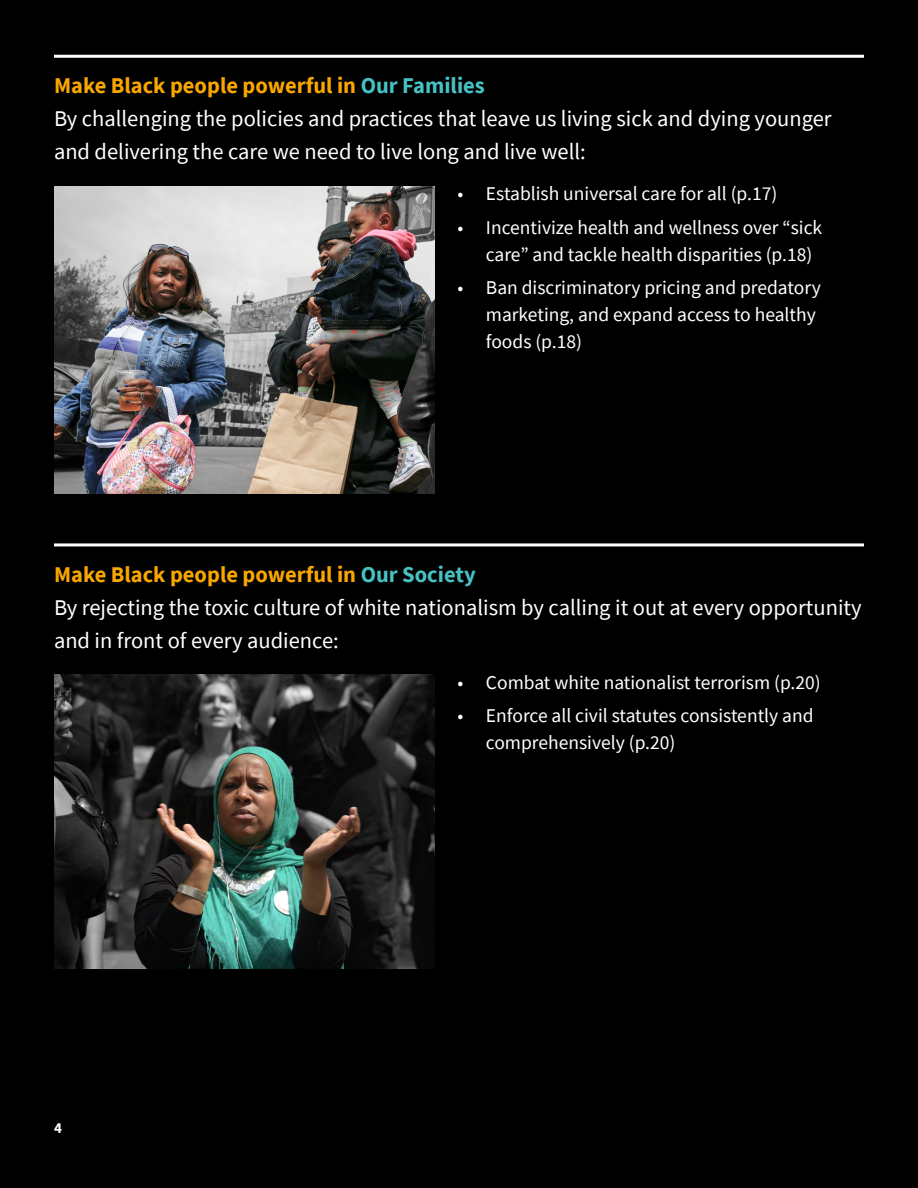
<style>
.page{position:relative;width:918px;height:1188px;background:#000}
.page>*{position:absolute;margin:0;border:0;box-sizing:border-box;transform-origin:0 0}
.t1{font:22.5px/33px "Source Sans Pro";color:#fff}
.t2{font:19.5px/27px "Source Sans Pro";color:#fff}
.t3{font:700 15px "Source Sans Pro";color:#fff}
.s1{font-weight:700;color:#f9a602}
.s2{font-weight:700;color:#47c1c3}
</style>
<div class="page">
<hr style="left:54px;top:55px;width:810px;height:3px;background:#fff">
<hr style="left:54px;top:543px;width:810px;height:3px;background:#fff">
<img style="left:54px;top:187px;width:380px;height:306px">
<img style="left:54px;top:674px;width:380px;height:294px">
<p class="t1" style="left:54px;top:69px;width:779px"><span class="s1">Make Black people powerful in</span> <span class="s2">Our Families<br></span>By challenging the policies and practices that leave us living sick and dying younger and delivering the care we need to live long and live well:</p>
<p class="t2" style="left:457px;top:180px;width:321px">• Establish universal care for all (p.17)</p>
<p class="t2" style="left:486px;top:214px;width:338px;text-indent:-28px">• Incentivize health and wellness over “sick care” and tackle health disparities (p.18)</p>
<p class="t2" style="left:486px;top:274px;width:336px;text-indent:-28px">• Ban discriminatory pricing and predatory marketing, and expand access to healthy foods (p.18)</p>
<p class="t1" style="left:54px;top:558px;width:809px"><span class="s1">Make Black people powerful in</span> <span class="s2">Our Society<br></span>By rejecting the toxic culture of white nationalism by calling it out at every opportunity and in front of every audience:</p>
<p class="t2" style="left:457px;top:668px;width:365px">• Combat white nationalist terrorism (p.20)</p>
<p class="t2" style="left:486px;top:702px;width:329px;text-indent:-28px">• Enforce all civil statutes consistently and comprehensively (p.20)</p>
<p class="t3" style="left:54px;top:1118px;width:9px">4</p>
</div>
